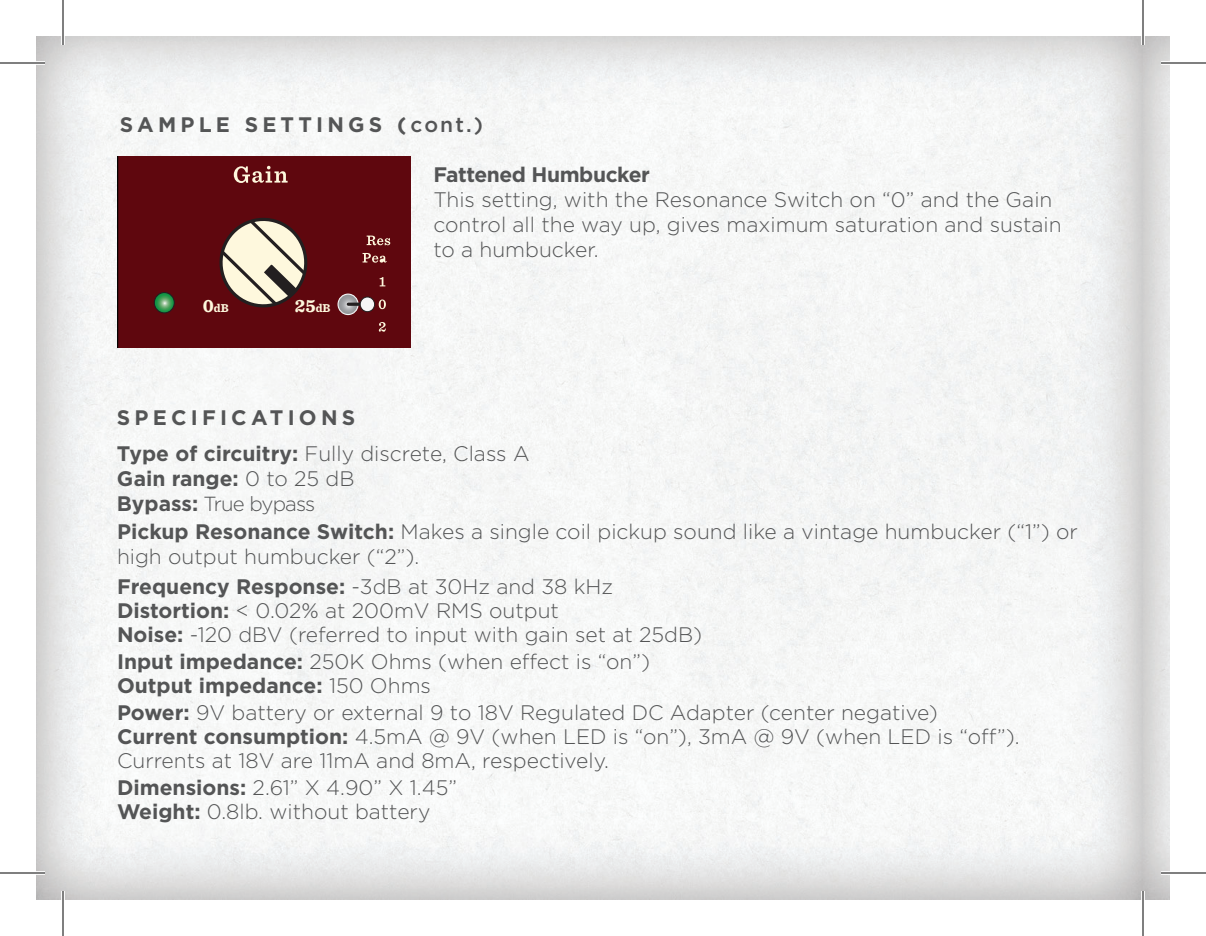
<style>
.page{position:relative;width:1206px;height:936px;background:#fff}
.page>*{position:absolute;margin:0;border:0;box-sizing:border-box;transform-origin:0 0}
.t1{font:300 21px/24px "Gotham";color:#545556}
.t2{font:700 21px/36px "Gotham";letter-spacing:.2em;color:#545556}
.t3{font:700 21px "Gotham";letter-spacing:-.02em;color:#545556}
.t4{font:700 21px "Gotham";letter-spacing:.01em;color:#545556}
.t5{font:700 21px "Gotham";letter-spacing:.2em;color:#545556}
.t6{font:500 21px "Gotham";color:#545556}
.t7{font:300 20.4px "Gotham";letter-spacing:-.04em;color:#545556}
.t8{font:700 18.6px "Sentinel";color:#fef8dd}
.t9{font:700 12px "Sentinel";color:#fef8dd}
.s1{font-weight:700}
.s2{font-size:18.6px}
.s3{font-size:12px}
.s4{font-weight:300}
.s5{font-weight:700;font-size:21px}
</style>
<div class="page">
<img style="left:36px;top:36px;width:1134px;height:864px">
<div style="left:117px;top:157px;width:294px;height:190px;background:#5f070e"></div>
<svg style="left:154px;top:293px;width:20px;height:20px"></svg>
<div style="left:154px;top:292px;width:21px;height:22px;border:1px solid #231f20;border-radius:50%"></div>
<svg style="left:367px;top:236px;width:23px;height:9px"></svg>
<svg style="left:363px;top:253px;width:24px;height:10px"></svg>
<svg style="left:380px;top:277px;width:5px;height:9px"></svg>
<svg style="left:379px;top:300px;width:7px;height:9px"></svg>
<svg style="left:379px;top:322px;width:7px;height:10px"></svg>
<svg style="left:234px;top:166px;width:54px;height:17px"></svg>
<svg style="left:217px;top:211px;width:97px;height:103px;background:#9c776e"></svg>
<svg style="left:338px;top:294px;width:20px;height:21px"></svg>
<div style="left:337px;top:294px;width:22px;height:21px;border:1px solid #f2f3f4;border-radius:50%"></div>
<hr style="left:348px;top:303px;width:19px;height:3px;background:#231f20">
<div style="left:360px;top:297px;width:15px;height:15px;background:#f5f5f6;border-radius:50%"></div>
<div style="left:360px;top:297px;width:15px;height:15px;border:1px solid #231f20;border-radius:50%"></div>
<hr style="left:0;top:61px;width:45px;height:4px;background:#fff">
<hr style="left:1161px;top:61px;width:45px;height:4px;background:#fff">
<hr style="left:0;top:871px;width:45px;height:4px;background:#fff">
<hr style="left:1161px;top:871px;width:45px;height:4px;background:#fff">
<hr style="left:61px;top:0;width:4px;height:45px;background:#fff">
<hr style="left:61px;top:891px;width:4px;height:45px;background:#fff">
<hr style="left:1141px;top:0;width:4px;height:45px;background:#fff">
<hr style="left:1141px;top:891px;width:4px;height:45px;background:#fff">
<hr style="left:0;top:62px;width:45px;height:2px;background:#000">
<hr style="left:1161px;top:62px;width:45px;height:2px;background:#000">
<hr style="left:0;top:872px;width:45px;height:2px;background:#000">
<hr style="left:1161px;top:872px;width:45px;height:2px;background:#000">
<hr style="left:62px;top:0;width:2px;height:45px;background:#000">
<hr style="left:62px;top:891px;width:2px;height:45px;background:#000">
<hr style="left:1142px;top:0;width:2px;height:45px;background:#000">
<hr style="left:1142px;top:891px;width:2px;height:45px;background:#000">
<p class="t5" style="left:120px;top:113px;width:143px">SAMPLE SETTINGS</p>
<p class="t6" style="left:397px;top:113px;width:88px"><span class="s1">(</span>cont.)</p>
<p class="t9" style="left:203px;top:298px;width:28px"><span class="s2">0</span>dB</p>
<p class="t8" style="left:295px;top:291px;width:37px">25<span class="s3">dB</span></p>
<p class="t3" style="left:433px;top:162px;width:218px">Fattened Humbucker</p>
<p class="t1" style="left:433px;top:187px;width:630px;line-height:25.2px">This setting, with the Resonance Switch on “0” and the Gain control all the way up, gives maximum saturation and sustain to a humbucker.</p>
<p class="t2" style="left:117px;top:399px;width:414px">Spec if ic ation s<br>Type of circuitry: <span class="s4">Fully discrete, Class A</span></p>
<p class="t4" style="left:117px;top:466px;width:239px">Gain range: <span class="s4">0 to 25 dB</span></p>
<p class="t7" style="left:117px;top:493px;width:200px"><span class="s5">Bypass:</span> True bypass</p>
<p class="t1" style="left:117px;top:519px;width:962px;line-height:25.2px"><span class="s1">Pickup Resonance Switch:</span> Makes a single coil pickup sound like a vintage humbucker (“1”) or high output humbucker (“2”).</p>
<p class="t1" style="left:117px;top:575px;width:587px"><span class="s1">Frequency Response:</span> -3dB at 30Hz and 38 kHz<br><span class="s1">Distortion:</span> &lt; 0.02% at 200mV RMS output<br><span class="s1">Noise:</span> -120 dBV (referred to input with gain set at 25dB)</p>
<p class="t1" style="left:117px;top:650px;width:535px"><span class="s1">I nput impedance:</span> 250K Ohms (when effect is “on”)<br><span class="s1">Output impedance:</span> 150 Ohms</p>
<p class="t1" style="left:117px;top:701px;width:904px"><span class="s1">Power:</span> 9V battery or external 9 to 18V Regulated DC Adapter (center negative)<br><span class="s1">Current consumption:</span> 4.5mA @ 9V (when LED is “on”), 3mA @ 9V (when LED is “off”).<br>Currents at 18V are 11mA and 8mA, respectively.</p>
<p class="t1" style="left:117px;top:776px;width:341px"><span class="s1">Dimensions:</span> 2.61” X 4.90” X 1.45”<br><span class="s1">Weight:</span> 0.8lb. without battery</p>
</div>
